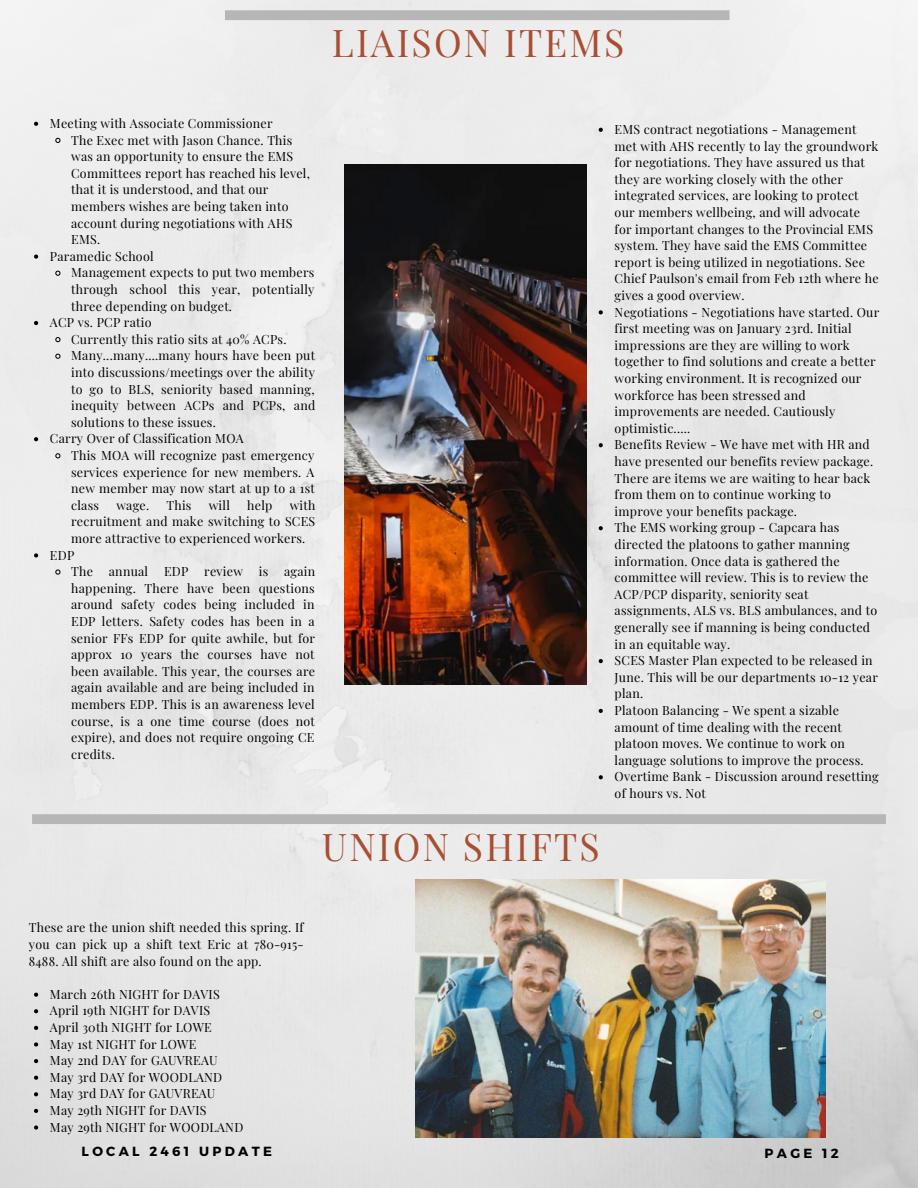
<style>
.page{position:relative;width:918px;height:1188px;background:#fff}
.page>*{position:absolute;margin:0;border:0;box-sizing:border-box;transform-origin:0 0}
.t1{font:37.35px "Playfair Display";letter-spacing:.06em;color:#a84e33}
.t2{font:700 13.2px "Montserrat";letter-spacing:.25em;color:#000}
.t3{font:12.45px/16.6px "Playfair Display";letter-spacing:.02em;color:#000;text-align:justify}
</style>
<div class="page">
<img style="left:0;top:0;width:918px;height:1188px">
<svg style="left:225px;top:10px;width:505px;height:10px;background:#b7b7b7"></svg>
<svg style="left:32px;top:814px;width:854px;height:10px;background:#b7b7b7"></svg>
<svg style="left:34px;top:122px;width:4px;height:4px"></svg>
<svg style="left:55px;top:137px;width:6px;height:7px"></svg>
<svg style="left:34px;top:255px;width:4px;height:4px"></svg>
<svg style="left:55px;top:270px;width:6px;height:7px"></svg>
<svg style="left:34px;top:321px;width:4px;height:4px"></svg>
<svg style="left:55px;top:336px;width:6px;height:7px"></svg>
<svg style="left:55px;top:353px;width:6px;height:7px"></svg>
<svg style="left:34px;top:437px;width:4px;height:4px"></svg>
<svg style="left:55px;top:452px;width:6px;height:7px"></svg>
<svg style="left:34px;top:553px;width:4px;height:5px"></svg>
<svg style="left:55px;top:569px;width:6px;height:6px"></svg>
<img style="left:345px;top:165px;width:242px;height:520px">
<img style="left:415px;top:879px;width:411px;height:259px">
<svg style="left:34px;top:993px;width:4px;height:4px"></svg>
<svg style="left:34px;top:1009px;width:4px;height:4px"></svg>
<svg style="left:34px;top:1026px;width:4px;height:4px"></svg>
<svg style="left:34px;top:1042px;width:4px;height:5px"></svg>
<svg style="left:34px;top:1059px;width:4px;height:4px"></svg>
<svg style="left:34px;top:1076px;width:4px;height:4px"></svg>
<svg style="left:34px;top:1092px;width:4px;height:4px"></svg>
<svg style="left:34px;top:1109px;width:4px;height:4px"></svg>
<svg style="left:34px;top:1125px;width:4px;height:5px"></svg>
<svg style="left:599px;top:128px;width:4px;height:4px"></svg>
<svg style="left:599px;top:310px;width:4px;height:4px"></svg>
<svg style="left:599px;top:443px;width:4px;height:4px"></svg>
<svg style="left:599px;top:526px;width:4px;height:4px"></svg>
<svg style="left:599px;top:659px;width:4px;height:4px"></svg>
<svg style="left:599px;top:709px;width:4px;height:4px"></svg>
<svg style="left:599px;top:775px;width:4px;height:4px"></svg>
<h1 class="t1" style="left:332px;top:16px;width:294px">LIAISON ITEMS</h1>
<p class="t3" style="left:50px;top:114px;width:224px">Meeting with Associate Commissioner</p>
<p class="t3" style="left:71px;top:131px;width:223px">The Exec met with Jason Chance. This</p>
<p class="t3" style="left:71px;top:148px;width:224px">was an opportunity to ensure the EMS</p>
<p class="t3" style="left:71px;top:164px;width:240px">Committees report has reached his level,</p>
<p class="t3" style="left:71px;top:181px;width:199px">that it is understood, and that our</p>
<p class="t3" style="left:71px;top:197px;width:219px">members wishes are being taken into</p>
<p class="t3" style="left:71px;top:214px;width:223px">account during negotiations with AHS</p>
<p class="t3" style="left:71px;top:231px;width:31px">EMS.</p>
<p class="t3" style="left:50px;top:247px;width:105px">Paramedic School</p>
<p class="t3" style="left:71px;top:264px;width:245px">Management expects to put two members</p>
<p class="t3" style="left:71px;top:280px;width:245px">through school this year, potentially</p>
<p class="t3" style="left:71px;top:297px;width:162px">three depending on budget.</p>
<p class="t3" style="left:50px;top:314px;width:103px">ACP vs. PCP ratio</p>
<p class="t3" style="left:71px;top:330px;width:217px">Currently this ratio sits at 40% ACPs.</p>
<p class="t3" style="left:71px;top:347px;width:245px">Many...many....many hours have been put</p>
<p class="t3" style="left:71px;top:363px;width:245px">into discussions/meetings over the ability</p>
<p class="t3" style="left:71px;top:380px;width:245px">to go to BLS, seniority based manning,</p>
<p class="t3" style="left:71px;top:397px;width:246px">inequity between ACPs and PCPs, and</p>
<p class="t3" style="left:71px;top:413px;width:146px">solutions to these issues.</p>
<p class="t3" style="left:50px;top:430px;width:195px">Carry Over of Classification MOA</p>
<p class="t3" style="left:71px;top:447px;width:245px">This MOA will recognize past emergency</p>
<p class="t3" style="left:71px;top:463px;width:245px">services experience for new members. A</p>
<p class="t3" style="left:71px;top:480px;width:245px">new member may now start at up to a 1st</p>
<p class="t3" style="left:71px;top:496px;width:29px">class</p>
<p class="t3" style="left:116px;top:496px;width:34px">wage.</p>
<p class="t3" style="left:167px;top:496px;width:27px">This</p>
<p class="t3" style="left:209px;top:496px;width:23px">will</p>
<p class="t3" style="left:247px;top:496px;width:27px">help</p>
<p class="t3" style="left:290px;top:496px;width:27px">with</p>
<p class="t3" style="left:71px;top:513px;width:246px">recruitment and make switching to SCES</p>
<p class="t3" style="left:71px;top:530px;width:236px">more attractive to experienced workers.</p>
<p class="t3" style="left:50px;top:546px;width:26px">EDP</p>
<p class="t3" style="left:71px;top:563px;width:23px">The</p>
<p class="t3" style="left:109px;top:563px;width:41px">annual</p>
<p class="t3" style="left:164px;top:563px;width:26px">EDP</p>
<p class="t3" style="left:204px;top:563px;width:40px">review</p>
<p class="t3" style="left:259px;top:563px;width:11px">is</p>
<p class="t3" style="left:71px;top:563px;width:245px;text-indent:213px">again happening. There have been questions around safety codes being included in EDP letters. Safety codes has been in a senior FFs EDP for quite awhile, but for approx 10 years the courses have not been available. This year, the courses are again available and are being included in members EDP. This is an awareness level course, is a one time course (does not expire), and does not require ongoing CE credits.</p>
<p class="t3" style="left:615px;top:120px;width:266px;text-align:left">EMS contract negotiations - Management met with AHS recently to lay the groundwork for negotiations. They have assured us that they are working closely with the other integrated services, are looking to protect our members wellbeing, and will advocate for important changes to the Provincial EMS system. They have said the EMS Committee report is being utilized in negotiations. See Chief Paulson's email from Feb 12th where he gives a good overview.<br>Negotiations - Negotiations have started. Our first meeting was on January 23rd. Initial impressions are they are willing to work together to find solutions and create a better working environment. It is recognized our workforce has been stressed and improvements are needed. Cautiously optimistic.....<br>Benefits Review - We have met with HR and have presented our benefits review package.<br>There are items we are waiting to hear back from them on to continue working to improve your benefits package.<br>The EMS working group - Capcara has directed the platoons to gather manning information. Once data is gathered the committee will review. This is to review the ACP/PCP disparity, seniority seat assignments, ALS vs. BLS ambulances, and to generally see if manning is being conducted in an equitable way.<br>SCES Master Plan expected to be released in June. This will be our departments 10-12 year plan.<br>Platoon Balancing - We spent a sizable amount of time dealing with the recent platoon moves. We continue to work on language solutions to improve the process.<br>Overtime Bank - Discussion around resetting of hours vs. Not</p>
<h1 class="t1" style="left:322px;top:821px;width:280px">UNION SHIFTS</h1>
<p class="t3" style="left:29px;top:919px;width:276px">These are the union shift needed this spring. If you can pick up a shift text Eric at 780-915- 8488. All shift are also found on the app.</p>
<p class="t3" style="left:50px;top:985px;width:195px;text-align:left">March 26th NIGHT for DAVIS<br>April 19th NIGHT for DAVIS<br>April 30th NIGHT for LOWE<br>May 1st NIGHT for LOWE<br>May 2nd DAY for GAUVREAU<br>May 3rd DAY for WOODLAND<br>May 3rd DAY for GAUVREAU<br>May 29th NIGHT for DAVIS<br>May 29th NIGHT for WOODLAND</p>
<p class="t2" style="left:82px;top:1143px;width:192px">LOCAL 2461 UPDATE</p>
<p class="t2" style="left:765px;top:1145px;width:76px">PAGE 12</p>
</div>
